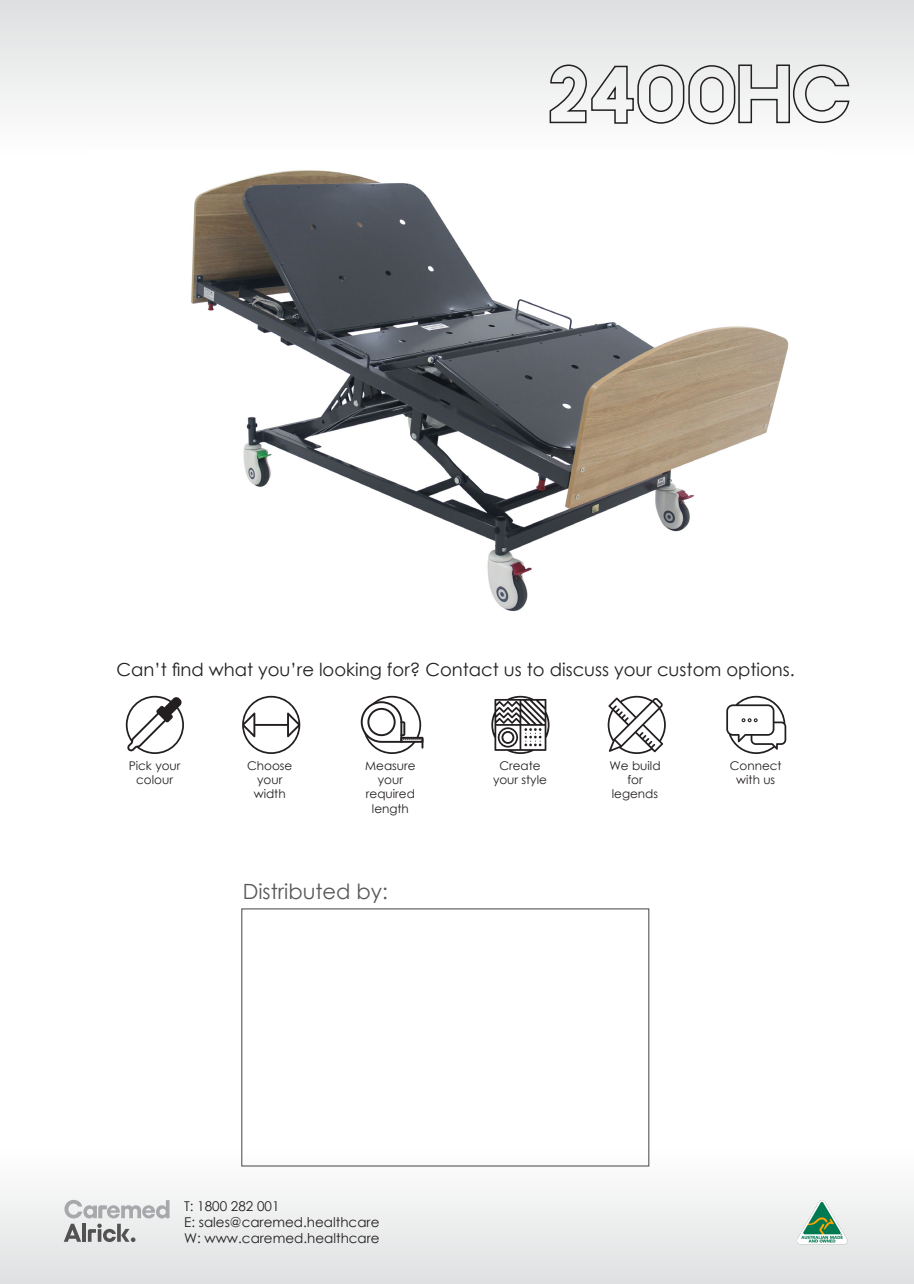
<style>
.page{position:relative;width:914px;height:1284px;background:#fff}
.page>*{position:absolute;margin:0;border:0;box-sizing:border-box;transform-origin:0 0}
.t1{font:21px "Century Gothic";color:#57585a}
.t2{font:18px "Century Gothic";color:#231f20}
.t3{font:13.5px/16.2px "Century Gothic";color:#231f20}
.t4{font:12px/14.4px "Century Gothic";color:#231f20;text-align:center}
</style>
<div class="page">
<div style="left:0;top:1149px;width:914px;height:135px;background:linear-gradient(to bottom,#fefefe,#dfe0e1)"></div>
<img style="left:788px;top:1199px;width:67px;height:47px">
<svg style="left:64px;top:1200px;width:106px;height:42px"></svg>
<div style="left:0;top:0;width:914px;height:155px;background:linear-gradient(to bottom,#dddfe0,#fefefe)"></div>
<div style="left:241px;top:908px;width:408px;height:258px;border:1px solid #57585a"></div>
<svg style="left:361px;top:696px;width:62px;height:58px"></svg>
<svg style="left:726px;top:696px;width:60px;height:58px"></svg>
<svg style="left:126px;top:696px;width:58px;height:58px"></svg>
<svg style="left:491px;top:696px;width:58px;height:58px"></svg>
<svg style="left:242px;top:696px;width:58px;height:58px"></svg>
<svg style="left:608px;top:696px;width:58px;height:58px"></svg>
<img style="left:86px;top:150px;width:742px;height:462px">
<svg style="left:549px;top:64px;width:301px;height:61px"></svg>
<p class="t2" style="left:117px;top:657px;width:680px">Can’t find what you’re looking for? Contact us to discuss your custom options.</p>
<p class="t4" style="left:129px;top:758px;width:53px">Pick your colour</p>
<p class="t4" style="left:247px;top:758px;width:47px">Choose your width</p>
<p class="t4" style="left:365px;top:758px;width:52px">Measure your required length</p>
<p class="t4" style="left:493px;top:758px;width:55px">Create your style</p>
<p class="t4" style="left:609px;top:758px;width:53px">We build for legends</p>
<p class="t4" style="left:730px;top:758px;width:53px">Connect with us</p>
<p class="t1" style="left:243px;top:876px;width:147px">Distributed by:</p>
<p class="t3" style="left:184px;top:1198px;width:197px">T: 1800 282 001<br>E: sales@caremed.healthcare<br>W: www.caremed.healthcare</p>
</div>
